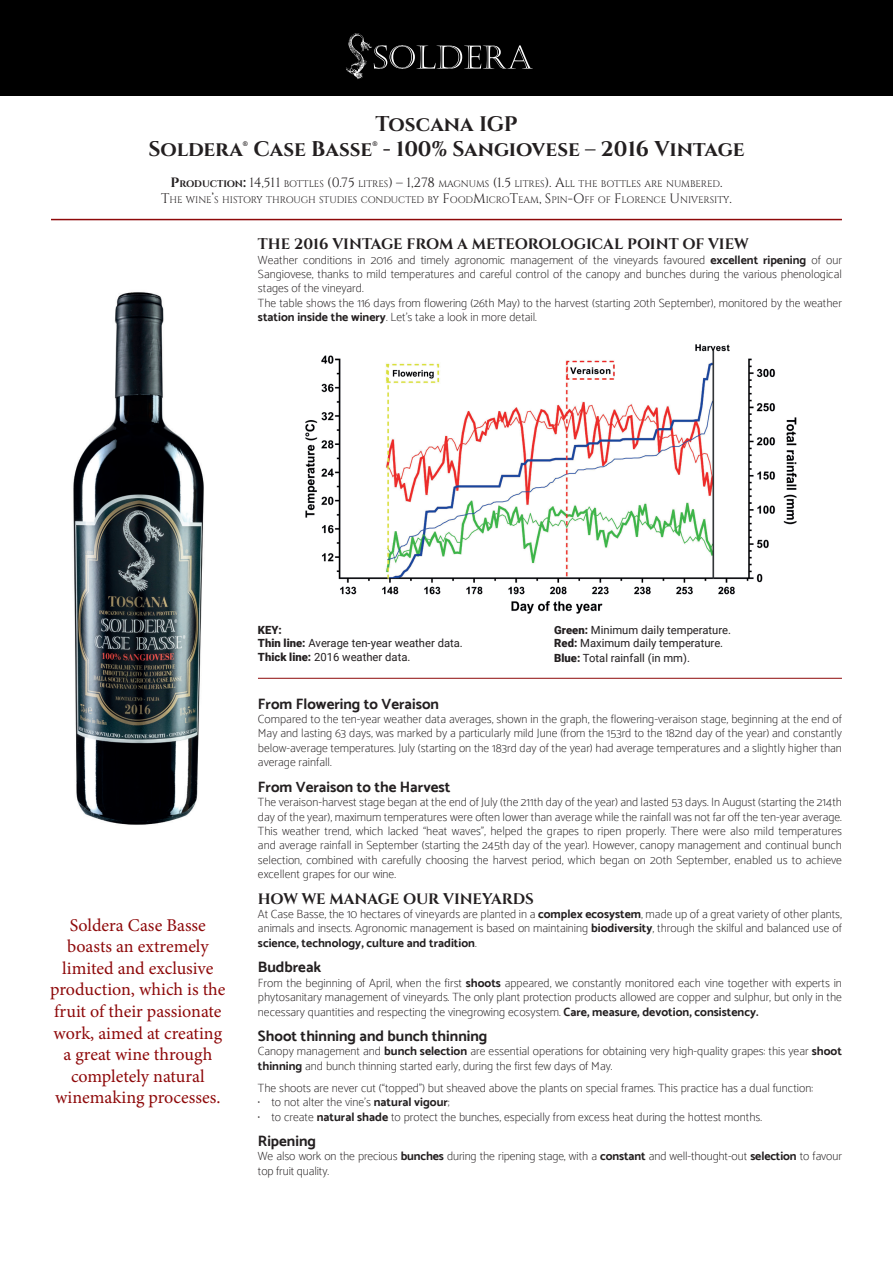
<style>
.page{position:relative;width:893px;height:1263px;background:#fff}
.page>*{position:absolute;margin:0;border:0;box-sizing:border-box;transform-origin:0 0}
.t1{font:700 21px "Cinzel";letter-spacing:-.005em;color:#231f20}
.t2{font:18px/21.6px "Minion Pro";color:#8e090a;text-align:center}
.t3{font:700 15px "Catamaran";color:#231f20}
.t4{font:700 15px "Cinzel";color:#231f20}
.t5{font:100 12px/14.4px "Catamaran";color:#231f20;text-align:justify}
.t6{font:11.25px "Roboto";color:#231f20}
.t7{font:900 11.25px "Roboto";color:#231f20}
.t8{font:9.45px "Cinzel";color:#231f20}
.s1{font-weight:700;font-size:13.5px}
.s2{font-weight:700}
.s3{font-size:13.5px}
.s4{font-weight:900}
</style>
<div class="page">
<img style="left:305px;top:344px;width:492px;height:270px">
<img style="left:73px;top:292px;width:131px;height:533px">
<hr style="left:51px;top:219px;width:791px;height:1px;background:#8e090a">
<div style="left:0;top:0;width:893px;height:95px;background:#000"></div>
<svg style="left:346px;top:33px;width:187px;height:46px"></svg>
<hr style="left:258px;top:678px;width:584px;height:1px;background:#8e090a">
<p class="t1" style="left:375px;top:110px;width:144px">Toscana IGP</p>
<p class="t1" style="left:148px;top:135px;width:597px">Soldera® Case Basse® - 100% Sangiovese – 2016 Vintage</p>
<p class="t8" style="left:171px;top:178px;width:553px"><span class="s1">P</span><span class="s2">RODUCTION</span><span class="s1">:</span> <span class="s3">14,511</span> BOTTLES <span class="s3">(0.75</span> LITRES<span class="s3">) – 1,278</span> MAGNUMS <span class="s3">(1.5</span> LITRES<span class="s3">). A</span>LL THE BOTTLES ARE NUMBERED<span class="s3">.</span></p>
<p class="t8" style="left:161px;top:194px;width:572px"><span class="s3">T</span>HE WINE<span class="s3">’</span>S HISTORY THROUGH STUDIES CONDUCTED BY <span class="s3">F</span>OOD<span class="s3">M</span>ICRO<span class="s3">T</span>EAM<span class="s3">, S</span> PIN<span class="s3">-O</span> FF OF <span class="s3">F</span>LORENCE <span class="s3">U</span>NIVERSITY<span class="s3">.</span></p>
<p class="t4" style="left:258px;top:235px;width:492px">THE 2016 VINTAGE FROM A METEOROLOGICAL POINT OF VIEW</p>
<p class="t5" style="left:258px;top:252px;width:585px">Weather conditions in 2016 and timely agronomic management of the vineyards favoured <span class="s2">excellent ripening</span> of our Sangiovese, thanks to mild temperatures and careful control of the canopy and bunches during the various phenological stages of the vineyard.</p>
<p class="t5" style="left:258px;top:295px;width:585px">The table shows the 116 days from flowering (26th May) to the harvest (starting 20th September), monitored by the weather <span class="s2">station inside the winery</span>. Let’s take a look in more detail.</p>
<p class="t2" style="left:50px;top:914px;width:177px">Soldera Case Basse boasts an extremely limited and exclusive production, which is the fruit of their passionate work, aimed at creating a great wine through completely natural winemaking processes.</p>
<p class="t7" style="left:258px;top:622px;width:25px">KEY:</p>
<p class="t6" style="left:258px;top:635px;width:206px"><span class="s4">Thin line:</span> Average ten-year weather data.</p>
<p class="t6" style="left:258px;top:649px;width:154px"><span class="s4">Thick line:</span> 2016 weather data.</p>
<p class="t6" style="left:554px;top:622px;width:179px"><span class="s4">Green:</span> Minimum daily temperature.</p>
<p class="t6" style="left:554px;top:635px;width:171px"><span class="s4">Red:</span> Maximum daily temperature.</p>
<p class="t6" style="left:554px;top:650px;width:137px"><span class="s4">Blue:</span> Total rainfall (in mm).</p>
<p class="t3" style="left:258px;top:695px;width:183px">From Flowering to Veraison</p>
<p class="t5" style="left:258px;top:712px;width:585px">Compared to the ten-year weather data averages, shown in the graph, the flowering-veraison stage, beginning at the end of May and lasting 63 days, was marked by a particularly mild June (from the 153rd to the 182nd day of the year) and constantly below-average temperatures. July (starting on the 183rd day of the year) had average temperatures and a slightly higher than average rainfall.</p>
<p class="t3" style="left:258px;top:778px;width:194px">From Veraison to the Harvest</p>
<p class="t5" style="left:258px;top:795px;width:586px">The veraison-harvest stage began at the end of July (the 211th day of the year) and lasted 53 days. In August (starting the 214th day of the year), maximum temperatures were often lower than average while the rainfall was not far off the ten-year average.<br>This weather trend, which lacked “heat waves”, helped the grapes to ripen properly. There were also mild temperatures and average rainfall in September (starting the 245th day of the year). However, canopy management and continual bunch selection, combined with carefully choosing the harvest period, which began on 20th September, enabled us to achieve excellent grapes for our wine.</p>
<p class="t4" style="left:258px;top:889px;width:277px">HOW WE MANAGE OUR VINEYARDS</p>
<p class="t5" style="left:258px;top:907px;width:585px">At Case Basse, the 10 hectares of vineyards are planted in a <span class="s2">complex ecosystem</span>, made up of a great variety of other plants, animals and insects. Agronomic management is based on maintaining <span class="s2">biodiversity</span>, through the skilful and balanced use of <span class="s2">science, technology, culture and tradition</span>.</p>
<p class="t3" style="left:258px;top:958px;width:65px">Budbreak</p>
<p class="t5" style="left:258px;top:975px;width:585px">From the beginning of April, when the first <span class="s2">shoots</span> appeared, we constantly monitored each vine together with experts in phytosanitary management of vineyards. The only plant protection products allowed are copper and sulphur, but only in the necessary quantities and respecting the vinegrowing ecosystem. <span class="s2">Care, measure, devotion, consistency.</span></p>
<p class="t3" style="left:258px;top:1027px;width:231px">Shoot thinning and bunch thinning</p>
<p class="t5" style="left:258px;top:1044px;width:585px">Canopy management and <span class="s2">bunch selection</span> are essential operations for obtaining very high-quality grapes: this year <span class="s2">shoot thinning</span> and bunch thinning started early, during the first few days of May.</p>
<p class="t5" style="left:258px;top:1080px;width:557px">The shoots are never cut (“topped”) but sheaved above the plants on special frames. This practice has a dual function:</p>
<p class="t5" style="left:258px;top:1095px;width:193px">• to not alter the vine’s <span class="s2">natural vigour</span>;</p>
<p class="t5" style="left:258px;top:1109px;width:506px">• to create <span class="s2">natural shade</span> to protect the bunches, especially from excess heat during the hottest months.</p>
<p class="t3" style="left:258px;top:1132px;width:60px">Ripening</p>
<p class="t5" style="left:258px;top:1149px;width:585px">We also work on the precious <span class="s2">bunches</span> during the ripening stage, with a <span class="s2">constant</span> and well-thought-out <span class="s2">selection</span> to favour top fruit quality.</p>
</div>
